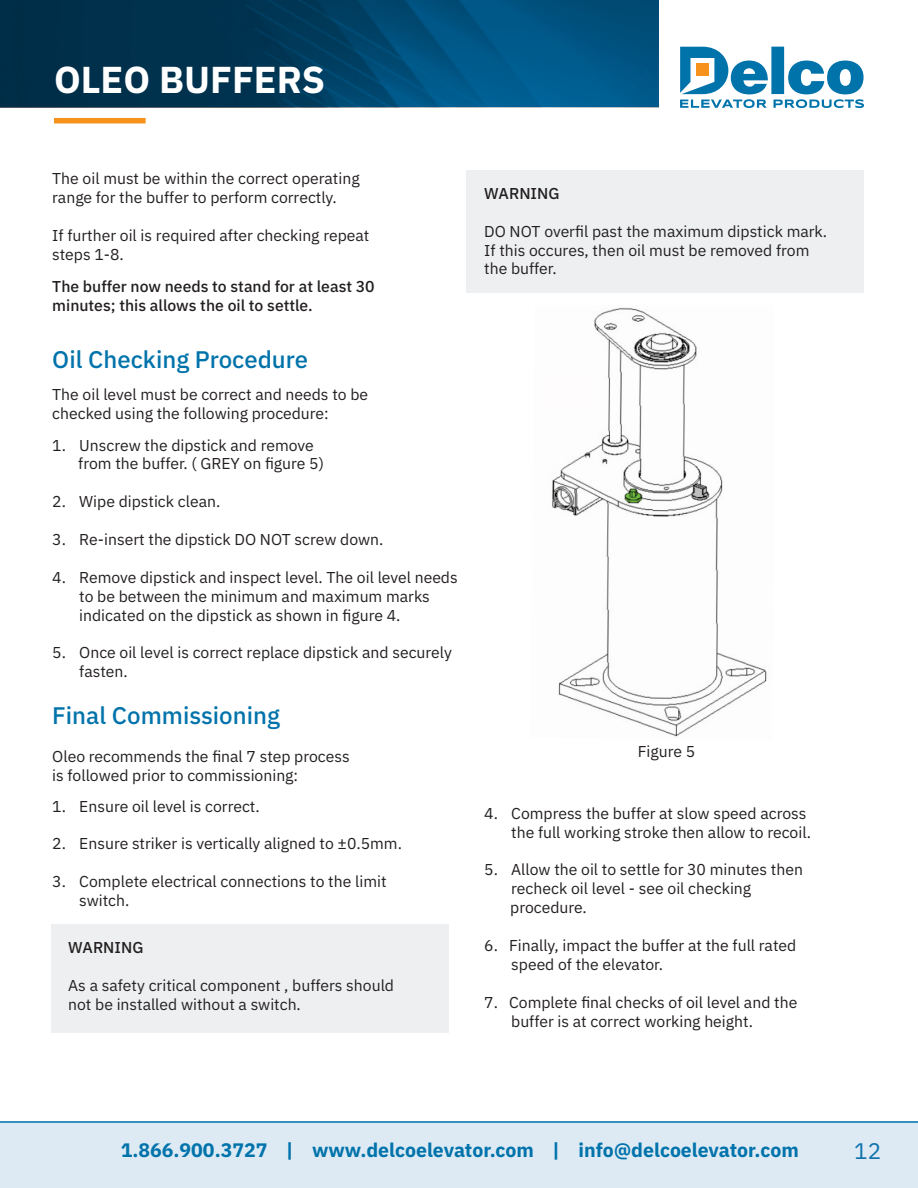
<style>
.page{position:relative;width:918px;height:1188px;background:#fff}
.page>*{position:absolute;margin:0;border:0;box-sizing:border-box;transform-origin:0 0}
.t1{font:700 37.5px "IBM Plex Sans";color:#fff}
.Paragraph_Style_1{font:500 24px "IBM Plex Sans";color:#0073ab}
.t2{font:22.5px "IBM Plex Sans";color:#0f72ac}
.t3{font:700 19.5px "IBM Plex Sans";color:#0073ab}
.D_Text{font:15.75px/18.9px "IBM Plex Sans";color:#231f20}
.D_Text-2{font:500 15.75px "IBM Plex Sans";color:#231f20}
</style>
<div class="page">
<svg style="left:680px;top:47px;width:184px;height:61px"></svg>
<svg style="left:0;top:0;width:659px;height:107px;background:#004267"></svg>
<div style="left:54px;top:118px;width:92px;height:5px;background:#f7931d"></div>
<div style="left:0;top:1121px;width:918px;height:67px;background:#ddeaf4"></div>
<hr style="left:0;top:1121px;width:918px;height:2px;background:#0073ab">
<div style="left:467px;top:170px;width:397px;height:122px;background:#edeff0"></div>
<div style="left:51px;top:925px;width:397px;height:108px;background:#edeff0"></div>
<img style="left:552px;top:307px;width:215px;height:430px">
<div style="left:545px;top:377px;width:50px;height:27px;background:#fefcfd"></div>
<h1 class="t1" style="left:54px;top:50px;width:273px">OLEO BUFFERS</h1>
<p class="D_Text" style="left:52px;top:168px;width:309px">The oil must be within the correct operating</p>
<p class="D_Text" style="left:52px;top:187px;width:286px">range for the buffer to perform correctly.</p>
<p class="D_Text" style="left:52px;top:224px;width:319px">If further oil is required after checking repeat</p>
<p class="D_Text" style="left:52px;top:243px;width:73px">steps 1-8.</p>
<p class="D_Text-2" style="left:52px;top:275px;width:324px">The buffer now needs to stand for at least 30</p>
<p class="D_Text-2" style="left:52px;top:294px;width:262px">minutes; this allows the oil to settle.</p>
<p class="Paragraph_Style_1" style="left:52px;top:340px;width:258px">Oil Checking Procedure</p>
<p class="D_Text" style="left:52px;top:384px;width:317px">The oil level must be correct and needs to be checked using the following procedure:</p>
<p class="D_Text" style="left:52px;top:434px;width:263px">1. Unscrew the dipstick and remove</p>
<p class="D_Text" style="left:78px;top:453px;width:247px">from the buffer. ( GREY on figure 5)</p>
<p class="D_Text" style="left:52px;top:491px;width:170px">2. Wipe dipstick clean.</p>
<p class="D_Text" style="left:52px;top:529px;width:333px">3. Re-insert the dipstick DO NOT screw down.</p>
<p class="D_Text" style="left:79px;top:567px;width:380px;text-indent:-27px">4. Remove dipstick and inspect level. The oil level needs to be between the minimum and maximum marks indicated on the dipstick as shown in figure 4.</p>
<p class="D_Text" style="left:79px;top:642px;width:374px;text-indent:-27px">5. Once oil level is correct replace dipstick and securely fasten.</p>
<p class="Paragraph_Style_1" style="left:52px;top:696px;width:229px">Final Commissioning</p>
<p class="D_Text" style="left:52px;top:746px;width:299px">Oleo recommends the final 7 step process</p>
<p class="D_Text" style="left:52px;top:764px;width:247px">is followed prior to commissioning:</p>
<p class="D_Text" style="left:52px;top:795px;width:209px">1. Ensure oil level is correct.</p>
<p class="D_Text" style="left:52px;top:833px;width:351px">2. Ensure striker is vertically aligned to ±0.5mm.</p>
<p class="D_Text" style="left:79px;top:871px;width:309px;text-indent:-27px">3. Complete electrical connections to the limit switch.</p>
<p class="D_Text-2" style="left:68px;top:935px;width:77px">WARNING</p>
<p class="D_Text" style="left:68px;top:975px;width:327px">As a safety critical component , buffers should not be installed without a switch.</p>
<p class="D_Text-2" style="left:484px;top:181px;width:77px">WARNING</p>
<p class="D_Text" style="left:484px;top:220px;width:345px">DO NOT overfil past the maximum dipstick mark.</p>
<p class="D_Text" style="left:484px;top:239px;width:327px">If this occures, then oil must be removed from</p>
<p class="D_Text" style="left:484px;top:258px;width:74px">the buffer.</p>
<p class="D_Text" style="left:638px;top:741px;width:59px">Figure 5</p>
<p class="D_Text" style="left:484px;top:802px;width:328px;text-align:right">4. Compress the buffer at slow speed across the full working stroke then allow to recoil.</p>
<p class="D_Text" style="left:511px;top:859px;width:293px;text-indent:-27px">5. Allow the oil to settle for 30 minutes then recheck oil level - see oil checking</p>
<p class="D_Text" style="left:510px;top:897px;width:78px">procedure.</p>
<p class="D_Text" style="left:511px;top:935px;width:287px;text-indent:-27px">6. Finally, impact the buffer at the full rated speed of the elevator.</p>
<p class="D_Text" style="left:511px;top:991px;width:288px;text-indent:-27px">7. Complete final checks of oil level and the buffer is at correct working height.</p>
<p class="t3" style="left:121px;top:1135px;width:680px">1.866.900.3727 | www.delcoelevator.com | info@delcoelevator.com</p>
<h3 class="t2" style="left:854px;top:1133px;width:28px">12</h3>
</div>
